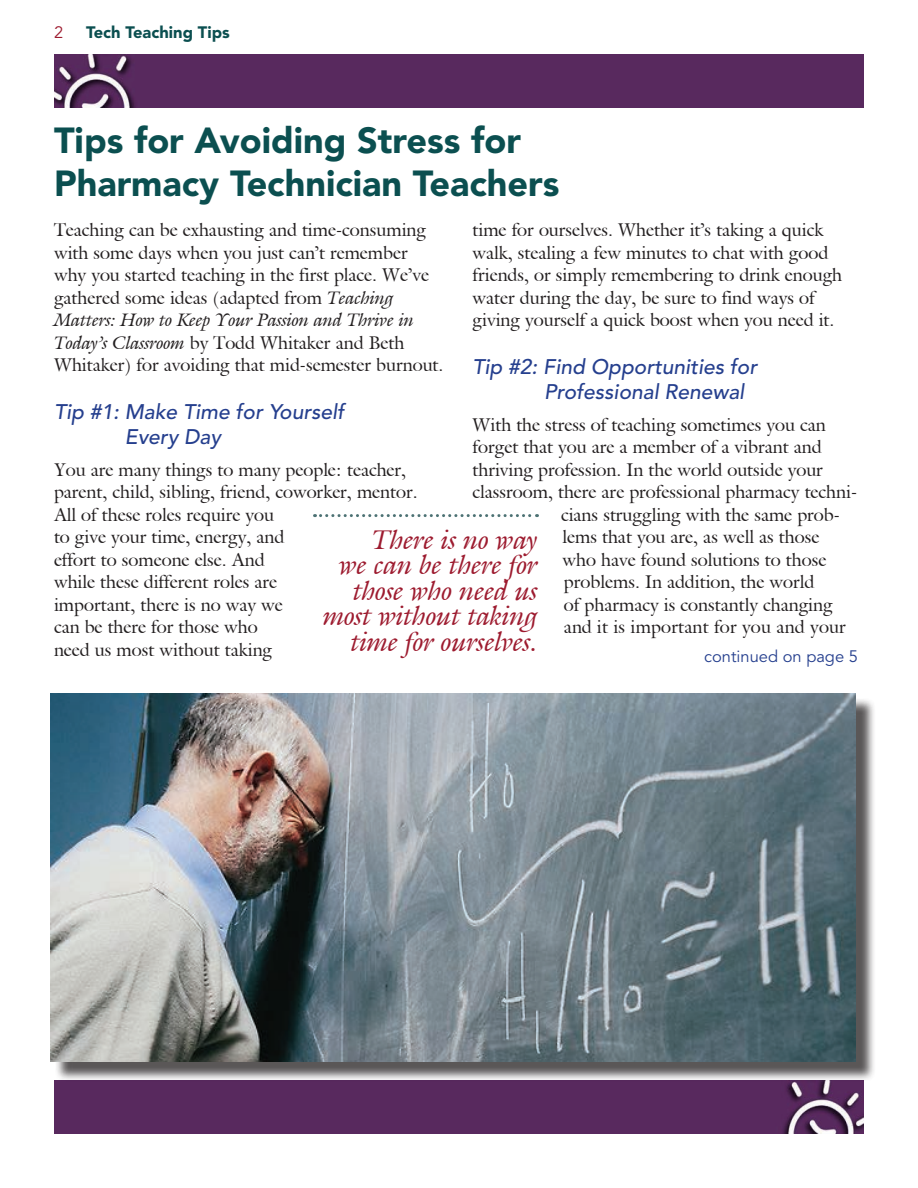
<style>
.page{position:relative;width:918px;height:1188px;background:#fff}
.page>*{position:absolute;margin:0;border:0;box-sizing:border-box;transform-origin:0 0}
.t1{font:900 36px/43.2px "Avenir LT Std";color:#0b4f50}
.t2{font:27px/25.5px "Joulliard Italic SWFTE";color:#9d1b2f;text-align:right}
.t3{font:italic 500 21px/25.2px "Avenir LT Std";color:#253f8e}
.t4{font:18px/22.5px "Joulliard Regular SWFTE";color:#231f20}
.t5{font:18px "Joulliard Italic SWFTE";color:#231f20}
.t6{font:900 16.5px "Avenir LT Std";color:#0b4f50}
.t7{font:16.5px "Avenir LT Std";color:#253f8e}
.t8{font:16.5px "Avenir LT Std";color:#9d1b2f}
.s1{font-family:"Joulliard Italic SWFTE"}
</style>
<div class="page">
<div style="left:54px;top:1082px;width:810px;height:52px;background:#58295e"></div>
<div style="left:54px;top:54px;width:810px;height:54px;background:#58295e"></div>
<div style="left:54px;top:697px;width:822px;height:385px;background:#231f20;opacity:.75"></div>
<img style="left:51px;top:693px;width:805px;height:369px">
<svg style="left:315px;top:514px;width:223px;height:3px"></svg>
<p class="t8" style="left:54px;top:22px;width:11px">2</p>
<p class="t6" style="left:86px;top:22px;width:145px">Tech Teaching Tips</p>
<h1 class="t1" style="left:54px;top:119px;width:507px">Tips for Avoiding Stress for<br>Pharmacy Technician Teachers</h1>
<p class="t4" style="left:472px;top:218px;width:371px">time for ourselves. Whether it’s taking a quick walk, stealing a few minutes to chat with good friends, or simply remembering to drink enough water during the day, be sure to find ways of giving yourself a quick boost when you need it.</p>
<p class="t3" style="left:544px;top:355px;width:215px;text-indent:-72px">Tip #2: Find Opportunities for<br>Professional Renewal</p>
<p class="t4" style="left:472px;top:413px;width:355px">With the stress of teaching sometimes you can</p>
<p class="t4" style="left:472px;top:435px;width:351px">forget that you are a member of a vibrant and</p>
<p class="t4" style="left:472px;top:458px;width:352px">thriving profession. In the world outside your</p>
<p class="t4" style="left:472px;top:480px;width:386px">classroom, there are professional pharmacy techni-</p>
<p class="t4" style="left:561px;top:503px;width:280px">cians struggling with the same prob-</p>
<p class="t4" style="left:562px;top:525px;width:258px">lems that you are, as well as those</p>
<p class="t4" style="left:562px;top:548px;width:265px">who have found solutions to those</p>
<p class="t4" style="left:564px;top:570px;width:252px">problems. In addition, the world</p>
<p class="t4" style="left:564px;top:593px;width:270px">of pharmacy is constantly changing</p>
<p class="t4" style="left:564px;top:615px;width:283px">and it is important for you and your</p>
<p class="t4" style="left:54px;top:218px;width:376px">Teaching can be exhausting and time-consuming with some days when you just can’t remember why you started teaching in the first place. We’ve gathered some ideas (adapted from <span class="s1">Teaching</span></p>
<p class="t5" style="left:54px;top:308px;width:362px">Matters: How to Keep Your Passion and Thrive in</p>
<p class="t4" style="left:54px;top:331px;width:391px"><span class="s1">Today’s Classroom</span> by Todd Whitaker and Beth<br>Whitaker) for avoiding that mid-semester burnout.</p>
<p class="t3" style="left:125px;top:400px;width:221px;text-indent:-71px">Tip #1: Make Time for Yourself<br>Every Day</p>
<p class="t4" style="left:54px;top:458px;width:365px">You are many things to many people: teacher, parent, child, sibling, friend, coworker, mentor.<br>All of these roles require you<br>to give your time, energy, and<br>effort to someone else. And<br>while these different roles are<br>important, there is no way we<br>can be there for those who<br>need us most without taking</p>
<h2 class="t2" style="left:324px;top:526px;width:216px">There is no way<br>we can be there for those who need us most without taking time for ourselves.</h2>
<p class="t7" style="left:704px;top:647px;width:155px">continued on page 5</p>
</div>
